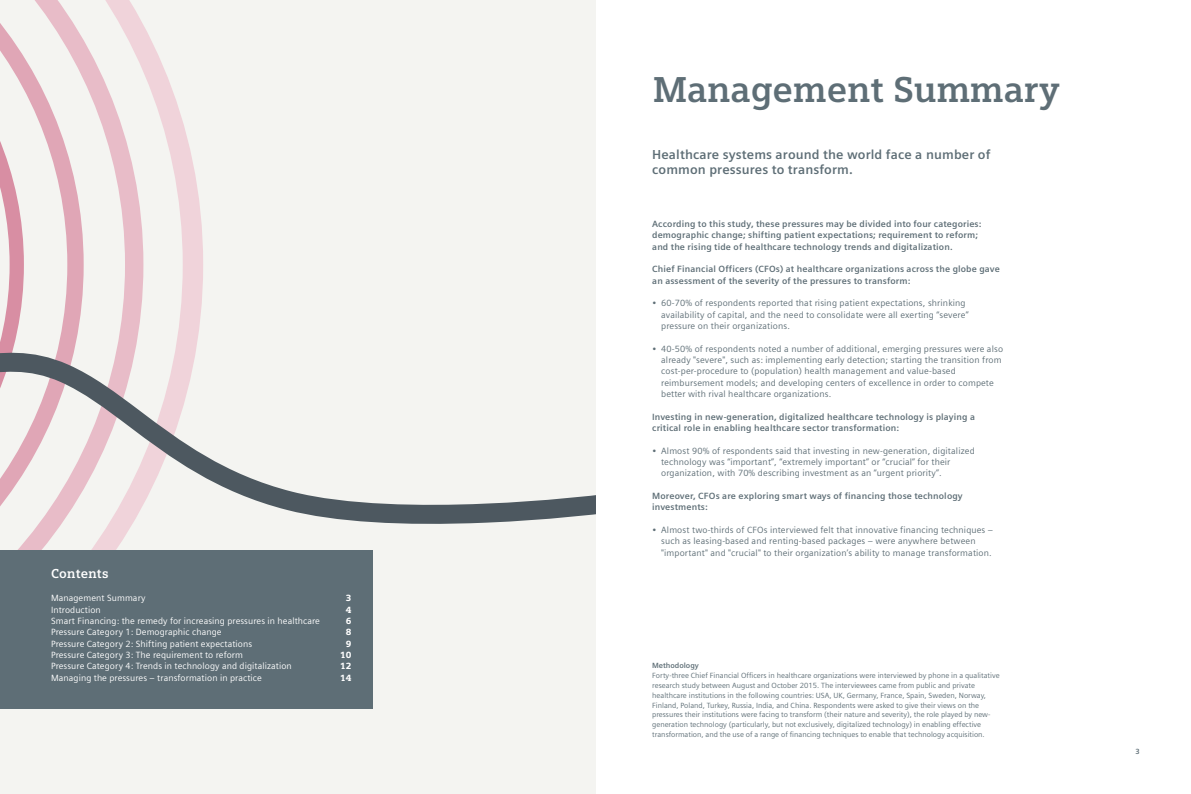
<style>
.page{position:relative;width:1191px;height:794px;background:#fff}
.page>*{position:absolute;margin:0;border:0;box-sizing:border-box;transform-origin:0 0}
.t1{font:700 36px "Siemens Slab";color:#5e6e76}
.t2{font:700 13px/15.6px "Siemens Sans";letter-spacing:.01em;color:#5e6e76}
.t3{font:700 13px "Siemens Slab";letter-spacing:.015em;color:#fff}
.t4{font:9px/11.3px "Siemens Sans";letter-spacing:.015em;color:#5e6e76}
.t5{font:700 9px/11.3px "Siemens Sans";letter-spacing:.015em;color:#5e6e76}
.t6{font:9px/11.3px "Siemens Sans";letter-spacing:.01em;color:#fff}
.t7{font:900 9px/11.3px "Siemens Slab";color:#fff;text-align:right}
.t8{font:7.5px/9.9px "Siemens Sans";color:#5e6e76}
.t9{font:700 7.5px "Siemens Sans";color:#5e6e76}
</style>
<div class="page">
<div style="left:0;top:0;width:595px;height:794px;background:#f4f4f1"></div>
<svg style="left:0;top:0;width:203px;height:550px"></svg>
<svg style="left:0;top:309px;width:595px;height:217px"></svg>
<div style="left:0;top:550px;width:373px;height:159px;background:#5e6e76"></div>
<h2 class="t3" style="left:51px;top:566px;width:59px">Contents</h2>
<p class="t6" style="left:51px;top:592px;width:270px">Management Summary<br>Introduction<br>Smart Financing: the remedy for increasing pressures in healthcare Pressure Category 1: Demographic change<br>Pressure Category 2: Shifting patient expectations<br>Pressure Category 3: The requirement to reform<br>Pressure Category 4: Trends in technology and digitalization Managing the pressures – transformation in practice</p>
<p class="t7" style="left:340px;top:592px;width:13px">3<br>4<br>6<br>8<br>9<br>10<br>12<br>14</p>
<h1 class="t1" style="left:653px;top:68px;width:408px">Management Summary</h1>
<h2 class="t2" style="left:652px;top:147px;width:340px">Healthcare systems around the world face a number of common pressures to transform.</h2>
<p class="t5" style="left:652px;top:218px;width:331px">According to this study, these pressures may be divided into four categories: demographic change; shifting patient expectations; requirement to reform; and the rising tide of healthcare technology trends and digitalization.</p>
<p class="t5" style="left:652px;top:263px;width:349px">Chief Financial Officers (CFOs) at healthcare organizations across the globe gave an assessment of the severity of the pressures to transform:</p>
<p class="t4" style="left:661px;top:297px;width:309px;text-indent:-9px">• 60-70% of respondents reported that rising patient expectations, shrinking availability of capital, and the need to consolidate were all exerting “severe” pressure on their organizations.</p>
<p class="t4" style="left:661px;top:343px;width:343px;text-indent:-9px">• 40-50% of respondents noted a number of additional, emerging pressures were also already "severe", such as: implementing early detection; starting the transition from cost-per-procedure to (population) health management and value-based reimbursement models; and developing centers of excellence in order to compete better with rival healthcare organizations.</p>
<p class="t5" style="left:652px;top:411px;width:324px">Investing in new-generation, digitalized healthcare technology is playing a critical role in enabling healthcare sector transformation:</p>
<p class="t4" style="left:661px;top:445px;width:315px;text-indent:-9px">• Almost 90% of respondents said that investing in new-generation, digitalized technology was “important”, “extremely important” or “crucial” for their organization, with 70% describing investment as an “urgent priority”.</p>
<p class="t5" style="left:652px;top:490px;width:312px">Moreover, CFOs are exploring smart ways of financing those technology investments:</p>
<p class="t4" style="left:661px;top:524px;width:333px;text-indent:-9px">• Almost two-thirds of CFOs interviewed felt that innovative financing techniques – such as leasing-based and renting-based packages – were anywhere between "important" and "crucial" to their organization’s ability to manage transformation.</p>
<p class="t9" style="left:652px;top:661px;width:48px">Methodology</p>
<p class="t8" style="left:652px;top:670px;width:349px">Forty-three Chief Financial Officers in healthcare organizations were interviewed by phone in a qualitative research study between August and October 2015. The interviewees came from public and private healthcare institutions in the following countries: USA, UK, Germany, France, Spain, Sweden, Norway, Finland, Poland, Turkey, Russia, India, and China. Respondents were asked to give their views on the pressures their institutions were facing to transform (their nature and severity), the role played by new&shy;generation technology (particularly, but not exclusively, digitalized technology) in enabling effective transformation, and the use of a range of financing techniques to enable that technology acquisition.</p>
<p class="t9" style="left:1135px;top:747px;width:6px">3</p>
</div>
